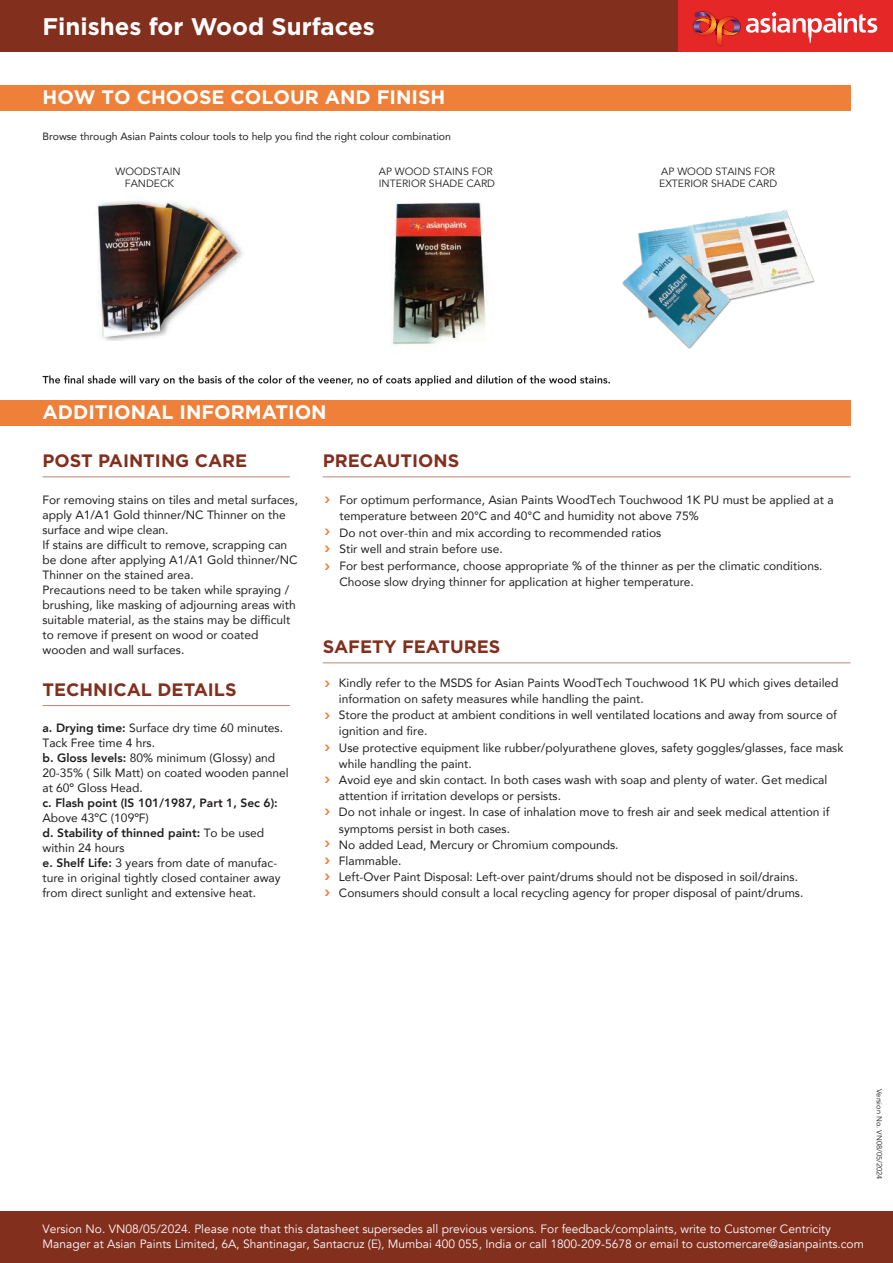
<style>
.page{position:relative;width:893px;height:1263px;background:#fff}
.page>*{position:absolute;margin:0;border:0;box-sizing:border-box;transform-origin:0 0}
.t1{font:700 24px "Gotham";color:#fff}
.t2{font:700 19.5px "Gotham";color:#fff}
.t3{font:700 18px "Gotham";color:#822f1e}
.t4{font:12px/15px "Avenir";color:#211e1e}
.t5{font:12px/14.4px "Avenir";color:#fff}
.t6{font:800 12px "Avenir";color:#211e1e}
.t7{font:700 12px/17.5px "Sanuk";color:#ef8039;text-align:justify}
.t8{font:10.5px/12.6px "Avenir";color:#211e1e}
.t9{font:10.5px "Avenir";color:#211e1e}
.t10{font:7.5px "Avenir";color:#211e1e}
.s1{font-weight:800}
</style>
<div class="page">
<div style="left:0;top:0;width:893px;height:51px;background:#822f1e"></div>
<div style="left:678px;top:0;width:215px;height:51px;background:#e52827"></div>
<svg style="left:692px;top:12px;width:185px;height:34px"></svg>
<div style="left:0;top:85px;width:850px;height:26px;background:#ef8039"></div>
<svg style="left:43px;top:375px;width:567px;height:11px"></svg>
<div style="left:0;top:400px;width:850px;height:25px;background:#ef8039"></div>
<hr style="left:43px;top:477px;width:247px;height:1px;background:#ba8473">
<hr style="left:43px;top:705px;width:247px;height:1px;background:#ba8473">
<hr style="left:323px;top:477px;width:527px;height:1px;background:#ba8473">
<hr style="left:323px;top:662px;width:527px;height:1px;background:#ba8473">
<img style="left:97px;top:200px;width:147px;height:140px">
<img style="left:390px;top:202px;width:96px;height:144px">
<img style="left:622px;top:210px;width:193px;height:139px">
<div style="left:0;top:1212px;width:893px;height:51px;background:#822f1e"></div>
<h1 class="t1" style="left:43px;top:12px;width:334px">Finishes for Wood Surfaces</h1>
<h2 class="t2" style="left:43px;top:86px;width:404px">HOW TO CHOOSE COLOUR AND FINISH</h2>
<p class="t9" style="left:43px;top:127px;width:410px">Browse through Asian Paints colour tools to help you find the right colour combination</p>
<p class="t8" style="left:115px;top:165px;width:67px;text-align:center">WOODSTAIN<br>FANDECK</p>
<p class="t8" style="left:379px;top:165px;width:118px">AP WOOD STAINS FOR<br>INTERIOR SHADE CARD</p>
<p class="t8" style="left:659px;top:165px;width:120px">AP WOOD STAINS FOR<br>EXTERIOR SHADE CARD</p>
<h2 class="t2" style="left:43px;top:401px;width:286px">ADDITIONAL INFORMATION</h2>
<h3 class="t3" style="left:43px;top:450px;width:206px">POST PAINTING CARE</h3>
<h3 class="t3" style="left:323px;top:450px;width:138px">PRECAUTIONS</h3>
<p class="t7" style="left:324px;top:490px;width:8px">&gt;</p>
<p class="t7" style="left:324px;top:522px;width:8px">&gt; &gt; &gt;</p>
<p class="t4" style="left:43px;top:492px;width:257px">For removing stains on tiles and metal surfaces, apply A1/A1 Gold thinner/NC Thinner on the surface and wipe clean.<br>If stains are difficult to remove, scrapping can be done after applying A1/A1 Gold thinner/NC Thinner on the stained area.<br>Precautions need to be taken while spraying / brushing, like masking of adjourning areas with suitable material, as the stains may be difficult to remove if present on wood or coated wooden and wall surfaces.</p>
<p class="t4" style="left:339px;top:491px;width:496px;line-height:16.5px">For optimum performance, Asian Paints WoodTech Touchwood 1K PU must be applied at a temperature between 20°C and 40°C and humidity not above 75%<br>Do not over-thin and mix according to recommended ratios<br>Stir well and strain before use.<br>For best performance, choose appropriate % of the thinner as per the climatic conditions.<br>Choose slow drying thinner for application at higher temperature.</p>
<h3 class="t3" style="left:323px;top:636px;width:179px">SAFETY FEATURES</h3>
<h3 class="t3" style="left:43px;top:679px;width:196px">TECHNICAL DETAILS</h3>
<p class="t4" style="left:43px;top:720px;width:248px"><span class="s1">a. Drying time:</span> Surface dry time 60 minutes.<br>Tack Free time 4 hrs.<br><span class="s1">b. Gloss levels:</span> 80% minimum (Glossy) and 20-35% ( Silk Matt) on coated wooden pannel at 60º Gloss Head.</p>
<p class="t6" style="left:43px;top:793px;width:237px">c. Flash point (IS 101/1987, Part 1, Sec 6):</p>
<p class="t4" style="left:43px;top:809px;width:240px">Above 43ºC (109ºF)<br><span class="s1">d. Stability of thinned paint:</span> To be used within 24 hours<br><span class="s1">e. Shelf Life:</span> 3 years from date of manufac&shy;ture in original tightly closed container away from direct sunlight and extensive heat.</p>
<p class="t7" style="left:324px;top:673px;width:8px">&gt;</p>
<p class="t7" style="left:324px;top:706px;width:8px">&gt;</p>
<p class="t7" style="left:324px;top:738px;width:8px">&gt;</p>
<p class="t7" style="left:324px;top:770px;width:8px">&gt;</p>
<p class="t7" style="left:324px;top:802px;width:8px">&gt;</p>
<p class="t7" style="left:324px;top:834px;width:8px">&gt;</p>
<p class="t7" style="left:324px;top:851px;width:8px;line-height:16.4px">&gt; &gt; &gt;</p>
<p class="t4" style="left:339px;top:674px;width:506px;line-height:16.2px">Kindly refer to the MSDS for Asian Paints WoodTech Touchwood 1K PU which gives detailed information on safety measures while handling the paint.<br>Store the product at ambient conditions in well ventilated locations and away from source of ignition and fire.<br>Use protective equipment like rubber/polyurathene gloves, safety goggles/glasses, face mask while handling the paint.<br>Avoid eye and skin contact. In both cases wash with soap and plenty of water. Get medical attention if irritation develops or persists.<br>Do not inhale or ingest. In case of inhalation move to fresh air and seek medical attention if symptoms persist in both cases.<br>No added Lead, Mercury or Chromium compounds.<br>Flammable.<br>Left-Over Paint Disposal: Left-over paint/drums should not be disposed in soil/drains.<br>Consumers should consult a local recycling agency for proper disposal of paint/drums.</p>
<p class="t10" style="left:884px;top:1089px;width:92px;rotate:90deg">Version No. VN08/05/2024</p>
<p class="t5" style="left:43px;top:1222px;width:823px">Version No. VN08/05/2024. Please note that this datasheet supersedes all previous versions. For feedback/complaints, write to Customer Centricity<br>Manager at Asian Paints Limited, 6A, Shantinagar, Santacruz (E), Mumbai 400 055, India or call 1800-209-5678 or email to customercare@asianpaints.com</p>
</div>
